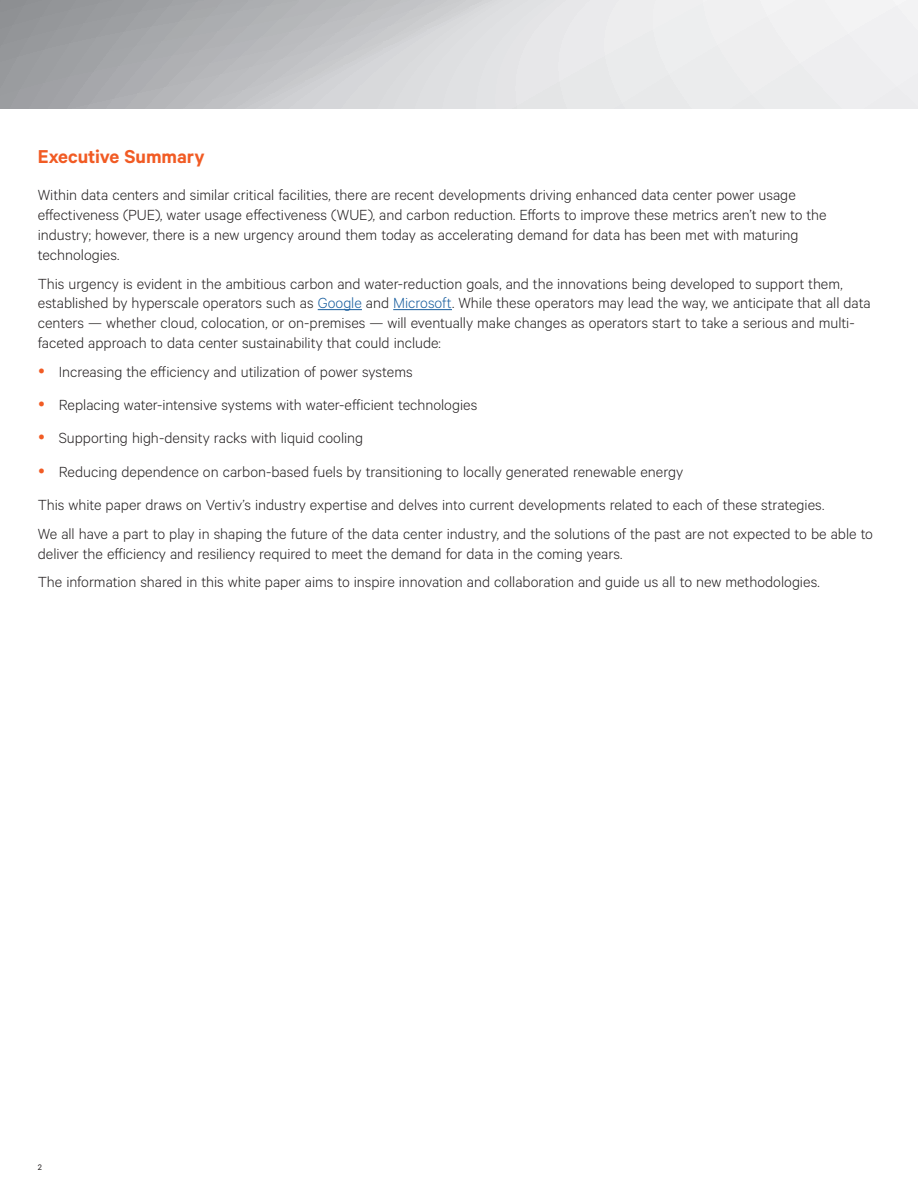
<style>
.page{position:relative;width:918px;height:1188px;background:#fff}
.page>*{position:absolute;margin:0;border:0;box-sizing:border-box;transform-origin:0 0}
.t1{font:600 21px "Calibre";letter-spacing:-.005em;color:#f15b24}
.t2{font:300 16.5px/19.8px "Calibre";color:#231f20}
.t3{font:9px "Calibre";color:#231f20}
.s1{color:#175d9e}
</style>
<div class="page">
<svg style="left:0;top:0;width:918px;height:109px;background:#d0d1d3"></svg>
<hr style="left:318px;top:309px;width:44px;height:1px;background:#175d9e">
<hr style="left:393px;top:309px;width:59px;height:1px;background:#175d9e">
<p class="t1" style="left:38px;top:144px;width:168px">Executive Summary</p>
<p class="t2" style="left:38px;top:185px;width:790px">Within data centers and similar critical facilities, there are recent developments driving enhanced data center power usage effectiveness (PUE), water usage effectiveness (WUE), and carbon reduction. Efforts to improve these metrics aren’t new to the industry; however, there is a new urgency around them today as accelerating demand for data has been met with maturing technologies.</p>
<p class="t2" style="left:38px;top:273px;width:835px">This urgency is evident in the ambitious carbon and water-reduction goals, and the innovations being developed to support them, established by hyperscale operators such as <span class="s1">Google</span> and <span class="s1">Microsoft</span>. While these operators may lead the way, we anticipate that all data centers — whether cloud, colocation, or on-premises — will eventually make changes as operators start to take a serious and multi&shy;faceted approach to data center sustainability that could include:</p>
<p class="t2" style="left:59px;top:361px;width:355px">Increasing the efficiency and utilization of power systems</p>
<p class="t2" style="left:59px;top:394px;width:420px">Replacing water-intensive systems with water-efficient technologies</p>
<p class="t2" style="left:59px;top:428px;width:306px">Supporting high-density racks with liquid cooling</p>
<p class="t2" style="left:59px;top:461px;width:626px">Reducing dependence on carbon-based fuels by transitioning to locally generated renewable energy</p>
<p class="t2" style="left:38px;top:494px;width:788px">This white paper draws on Vertiv’s industry expertise and delves into current developments related to each of these strategies.</p>
<p class="t2" style="left:38px;top:523px;width:837px">We all have a part to play in shaping the future of the data center industry, and the solutions of the past are not expected to be able to deliver the efficiency and resiliency required to meet the demand for data in the coming years.</p>
<p class="t2" style="left:38px;top:572px;width:783px">The information shared in this white paper aims to inspire innovation and collaboration and guide us all to new methodologies.</p>
<p class="t3" style="left:38px;top:1162px;width:6px">2</p>
</div>
